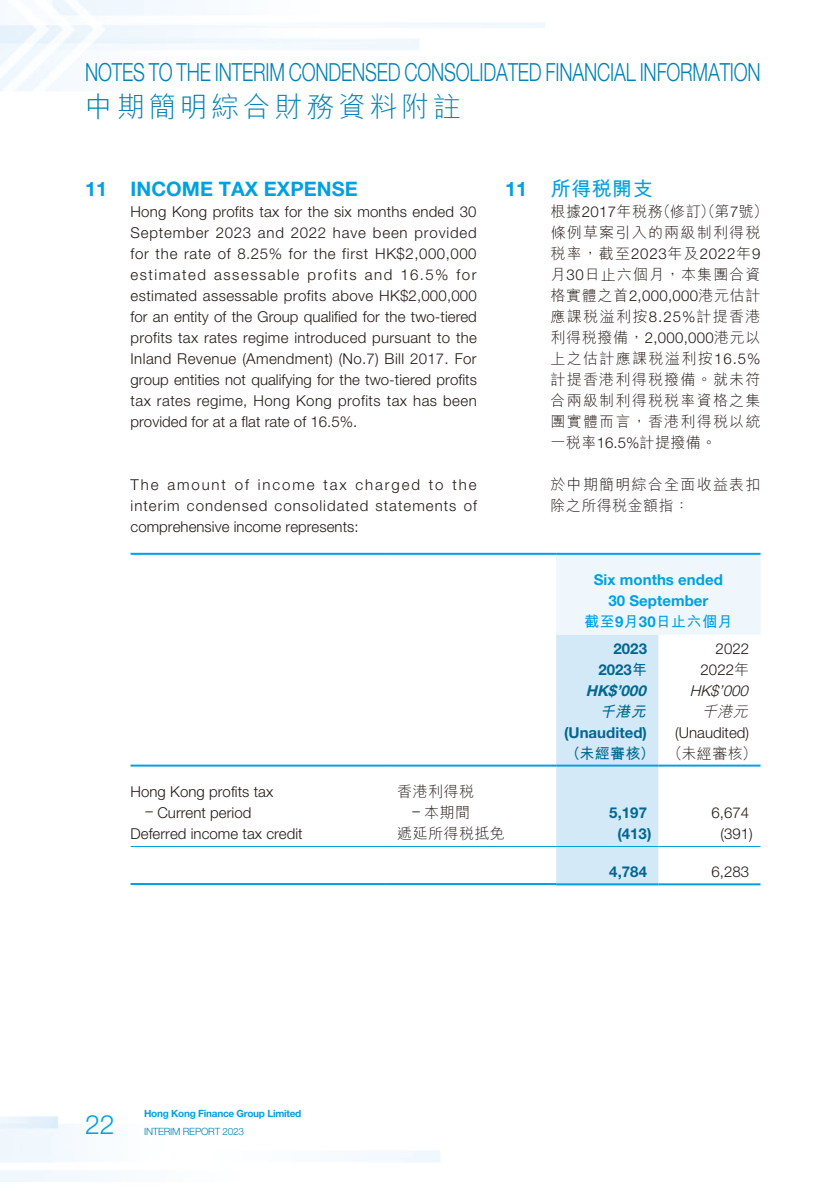
<style>
.page{position:relative;width:840px;height:1191px;background:#fff}
.page>*{position:absolute;margin:0;border:0;box-sizing:border-box;transform-origin:0 0}
.t1{font:300 28px "M Hei HK";letter-spacing:.13em;color:#0081b3}
.t2{font:300 26.6px "Helvetica Neue LT Std";color:#00a1e0}
.t3{font:300 25px "Helvetica Neue LT Std";letter-spacing:-.01em;color:#0081b3;scale:.75 1}
.t4{font:700 20px "Helvetica Neue LT Std";letter-spacing:.005em;color:#00a1e0}
.t5{font:700 20px "M Hei HK";letter-spacing:.03em;color:#00a1e0}
.t6{font:300 15px/21px "Helvetica Neue LT Std";letter-spacing:.005em;color:#231916;text-align:justify}
.t7{font:300 15px/21px "M Hei HK";letter-spacing:.08em;color:#231916}
.t8{font:700 15px "Helvetica Neue LT Std";letter-spacing:.005em;color:#006790}
.t9{font:700 15px/21px "Helvetica Neue LT Std";letter-spacing:.005em;color:#00a1e0;text-align:center}
.t10{font:300 15px "Helvetica Neue LT Std";letter-spacing:.05em;color:#231916}
.t11{font:700 15px "M Hei HK";color:#006790}
.t12{font:700 15px "M Hei HK";letter-spacing:.03em;color:#00a1e0}
.t13{font:italic 700 15px "Helvetica Neue LT Std";color:#006790}
.t14{font:italic 300 15px "Helvetica Neue LT Std";color:#231916}
.t15{font:300 15px "M Hei HK";letter-spacing:.03em;color:#231916}
.t16{font:italic 700 15px "M Hei HK";color:#006790}
.t17{font:italic 300 15px "M Hei HK";color:#231916}
.t18{font:700 10px "Helvetica Neue LT Std";letter-spacing:-.025em;color:#00a1e0}
.t19{font:300 10px "Helvetica Neue LT Std";letter-spacing:-.025em;color:#0081b3}
.s1{font-family:"Helvetica Neue LT Std"}
.s2{font-family:"M Hei HK"}
.s3{font-weight:300;color:#231916}
</style>
<div class="page">
<img style="left:0;top:0;width:761px;height:1182px">
<svg style="left:556px;top:555px;width:204px;height:328px"></svg>
<hr style="left:130px;top:553px;width:256px;height:2px;background:#00a1e0">
<hr style="left:386px;top:553px;width:170px;height:2px;background:#00a1e0">
<hr style="left:556px;top:553px;width:204px;height:2px;background:#00a1e0">
<hr style="left:130px;top:764px;width:256px;height:2px;background:#00a1e0">
<hr style="left:386px;top:764px;width:170px;height:2px;background:#00a1e0">
<hr style="left:556px;top:764px;width:102px;height:2px;background:#00a1e0">
<hr style="left:658px;top:764px;width:102px;height:2px;background:#00a1e0">
<hr style="left:130px;top:846px;width:256px;height:1px;background:#00a1e0">
<hr style="left:386px;top:846px;width:170px;height:1px;background:#00a1e0">
<hr style="left:556px;top:846px;width:102px;height:1px;background:#00a1e0">
<hr style="left:658px;top:846px;width:102px;height:1px;background:#00a1e0">
<hr style="left:130px;top:883px;width:256px;height:2px;background:#00a1e0">
<hr style="left:386px;top:883px;width:170px;height:2px;background:#00a1e0">
<hr style="left:556px;top:883px;width:102px;height:2px;background:#00a1e0">
<hr style="left:658px;top:883px;width:102px;height:2px;background:#00a1e0">
<h3 class="t3" style="left:85px;top:57px;width:901px">NOTES TO THE INTERIM CONDENSED CONSOLIDATED FINANCIAL INFORMATION</h3>
<h1 class="t1" style="left:85px;top:93px;width:377px">中期簡明綜合財務資料附註</h1>
<h3 class="t4" style="left:85px;top:176px;width:274px">11 INCOME TAX EXPENSE</h3>
<p class="t6" style="left:130px;top:201px;width:348px">Hong Kong profits tax for the six months ended 30<br>September 2023 and 2022 have been provided for the rate of 8.25% for the first HK$2,000,000 estimated assessable profits and 16.5% for estimated assessable profits above HK$2,000,000 for an entity of the Group qualified for the two-tiered profits tax rates regime introduced pursuant to the Inland Revenue (Amendment) (No.7) Bill 2017. For group entities not qualifying for the two-tiered profits tax rates regime, Hong Kong profits tax has been provided for at a flat rate of 16.5%.</p>
<p class="t6" style="left:130px;top:474px;width:348px">The amount of income tax charged to the interim condensed consolidated statements of comprehensive income represents:</p>
<h3 class="t5" style="left:505px;top:174px;width:149px"><span class="s1">11</span> 所得稅開支</h3>
<p class="t7" style="left:550px;top:200px;width:219px">根據<span class="s1">2017</span>年稅務（修訂）（第<span class="s1">7</span>號）條例草案引入的兩級制利得稅</p>
<p class="t10" style="left:550px;top:244px;width:211px"><span class="s2">稅率，截至</span>2023<span class="s2">年及</span>2022<span class="s2">年</span>9</p>
<p class="t7" style="left:550px;top:263px;width:211px;text-align:justify">月<span class="s1">30</span>日止六個月，本集團合資格實體之首<span class="s1">2,000,000</span>港元估計應課稅溢利按<span class="s1">8.25%</span>計提香港利得稅撥備，<span class="s1">2,000,000</span>港元以上之估計應課稅溢利按<span class="s1">16.5%</span>計提香港利得稅撥備。就未符合兩級制利得稅稅率資格之集團實體而言，香港利得稅以統一稅率<span class="s1">16.5%</span>計提撥備。</p>
<p class="t7" style="left:550px;top:473px;width:211px">於中期簡明綜合全面收益表扣除之所得稅金額指：</p>
<p class="t9" style="left:593px;top:569px;width:130px">Six months ended<br>30 September</p>
<p class="t12" style="left:584px;top:611px;width:150px">截至<span class="s1">9</span>月<span class="s1">30</span>日止六個月</p>
<p class="t8" style="left:613px;top:639px;width:35px">2023</p>
<p class="t6" style="left:715px;top:638px;width:35px">2022</p>
<p class="t8" style="left:598px;top:660px;width:50px">2023<span class="s2">年</span></p>
<p class="t6" style="left:700px;top:659px;width:50px">2022<span class="s2">年</span></p>
<p class="t13" style="left:585px;top:681px;width:65px">HK$’000</p>
<p class="t14" style="left:689px;top:681px;width:64px">HK$’000</p>
<p class="t16" style="left:599px;top:700px;width:52px">千港元</p>
<p class="t17" style="left:701px;top:704px;width:51px">千港元</p>
<p class="t8" style="left:563px;top:723px;width:84px">(Unaudited)</p>
<p class="t6" style="left:674px;top:722px;width:76px">(Unaudited)</p>
<p class="t11" style="left:565px;top:742px;width:193px">（未經審核） <span class="s3">（未經審核）</span></p>
<p class="t6" style="left:130px;top:781px;width:144px">Hong Kong profits tax</p>
<p class="t7" style="left:397px;top:781px;width:78px">香港利得稅</p>
<p class="t6" style="left:145px;top:802px;width:107px">– Current period</p>
<p class="t7" style="left:412px;top:802px;width:59px"><span class="s1">–</span> 本期間</p>
<p class="t8" style="left:609px;top:803px;width:39px">5,197</p>
<p class="t6" style="left:711px;top:802px;width:39px">6,674</p>
<p class="t6" style="left:130px;top:823px;width:174px">Deferred income tax credit</p>
<p class="t15" style="left:397px;top:826px;width:109px">遞延所得稅抵免</p>
<p class="t8" style="left:617px;top:824px;width:36px">(413)</p>
<p class="t6" style="left:720px;top:823px;width:34px">(391)</p>
<p class="t8" style="left:609px;top:862px;width:39px">4,784</p>
<p class="t6" style="left:711px;top:861px;width:39px">6,283</p>
<h2 class="t2" style="left:85px;top:1108px;width:31px">22</h2>
<p class="t18" style="left:144px;top:1107px;width:159px">Hong Kong Finance Group Limited</p>
<p class="t19" style="left:144px;top:1125px;width:101px">INTERIM REPORT 2023</p>
</div>
